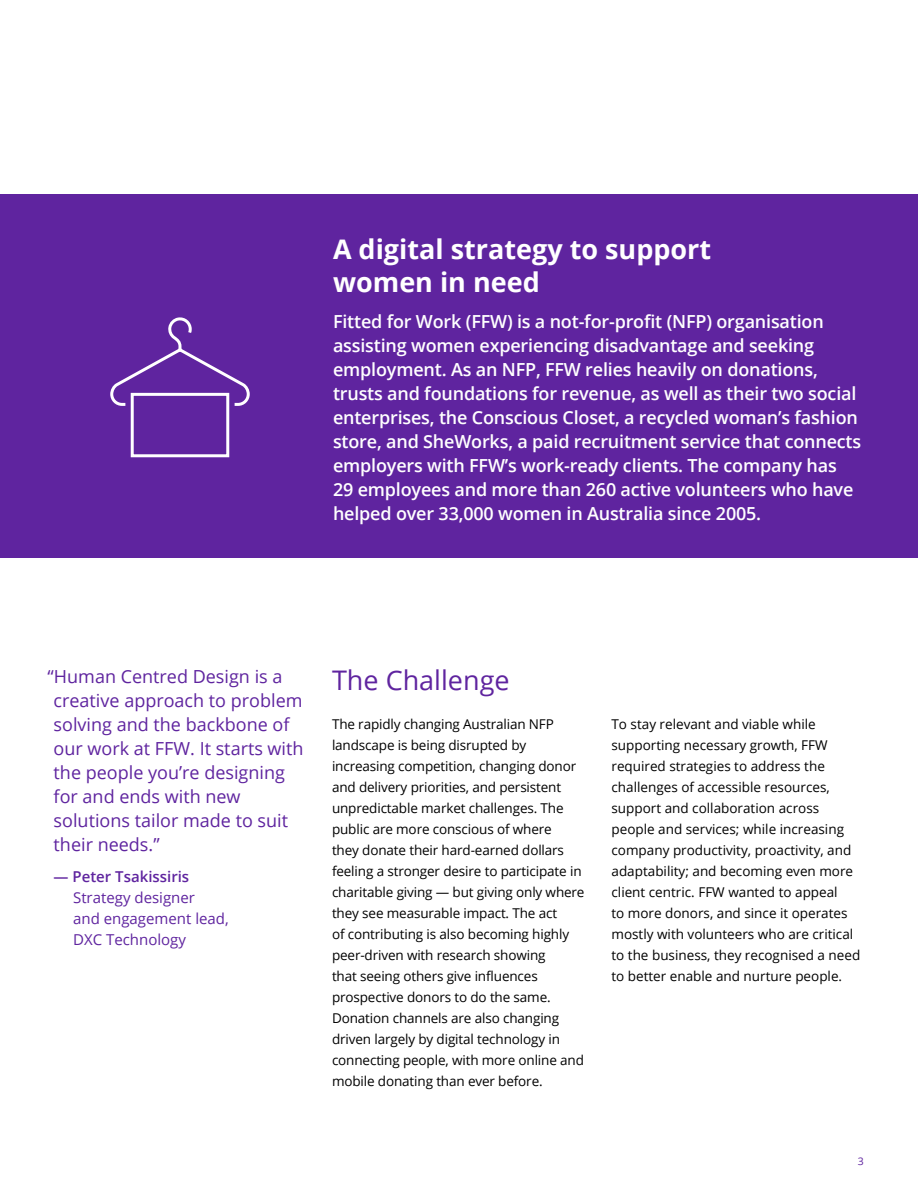
<style>
.page{position:relative;width:918px;height:1188px;background:#fff}
.page>*{position:absolute;margin:0;border:0;box-sizing:border-box;transform-origin:0 0}
.t1{font:700 27px/33px "Open Sans";color:#fff}
.t2{font:27px "Open Sans";color:#5f249f}
.t3{font:600 18px/24px "Open Sans";letter-spacing:-.01em;color:#fff}
.t4{font:18px/24px "Open Sans";color:#5f249f}
.t5{font:15px/21px "Open Sans";color:#5f249f}
.t6{font:600 15px "Open Sans";color:#5f249f}
.t7{font:13.5px/21px "Open Sans";letter-spacing:-.01em;color:#000}
.t8{font:10.5px "Open Sans";color:#5f249f}
</style>
<div class="page">
<div style="left:0;top:194px;width:918px;height:364px;background:#5f249f"></div>
<svg style="left:110px;top:317px;width:140px;height:141px"></svg>
<h1 class="t1" style="left:333px;top:232px;width:380px">A digital strategy to support women in need</h1>
<p class="t3" style="left:333px;top:309px;width:530px">Fitted for Work (FFW) is a not-for-profit (NFP) organisation assisting women experiencing disadvantage and seeking employment. As an NFP, FFW relies heavily on donations, trusts and foundations for revenue, as well as their two social enterprises, the Conscious Closet, a recycled woman’s fashion store, and SheWorks, a paid recruitment service that connects employers with FFW’s work-ready clients. The company has 29 employees and more than 260 active volunteers who have helped over 33,000 women in Australia since 2005.</p>
<h2 class="t4" style="left:54px;top:664px;width:251px;text-indent:-6px">“Human Centred Design is a creative approach to problem solving and the backbone of our work at FFW. It starts with the people you’re designing for and ends with new solutions tailor made to suit their needs.”</h2>
<p class="t6" style="left:54px;top:866px;width:137px">— Peter Tsakissiris</p>
<p class="t5" style="left:73px;top:887px;width:157px">Strategy designer<br>and engagement lead,<br>DXC Technology</p>
<h1 class="t2" style="left:332px;top:662px;width:179px">The Challenge</h1>
<p class="t7" style="left:332px;top:714px;width:254px">The rapidly changing Australian NFP landscape is being disrupted by increasing competition, changing donor and delivery priorities, and persistent unpredictable market challenges. The public are more conscious of where<br>they donate their hard-earned dollars feeling a stronger desire to participate in charitable giving — but giving only where they see measurable impact. The act<br>of contributing is also becoming highly peer-driven with research showing<br>that seeing others give influences prospective donors to do the same.<br>Donation channels are also changing driven largely by digital technology in connecting people, with more online and mobile donating than ever before.</p>
<p class="t7" style="left:612px;top:714px;width:250px">To stay relevant and viable while supporting necessary growth, FFW required strategies to address the challenges of accessible resources, support and collaboration across people and services; while increasing company productivity, proactivity, and adaptability; and becoming even more client centric. FFW wanted to appeal<br>to more donors, and since it operates mostly with volunteers who are critical to the business, they recognised a need to better enable and nurture people.</p>
<p class="t8" style="left:858px;top:1154px;width:8px">3</p>
</div>
